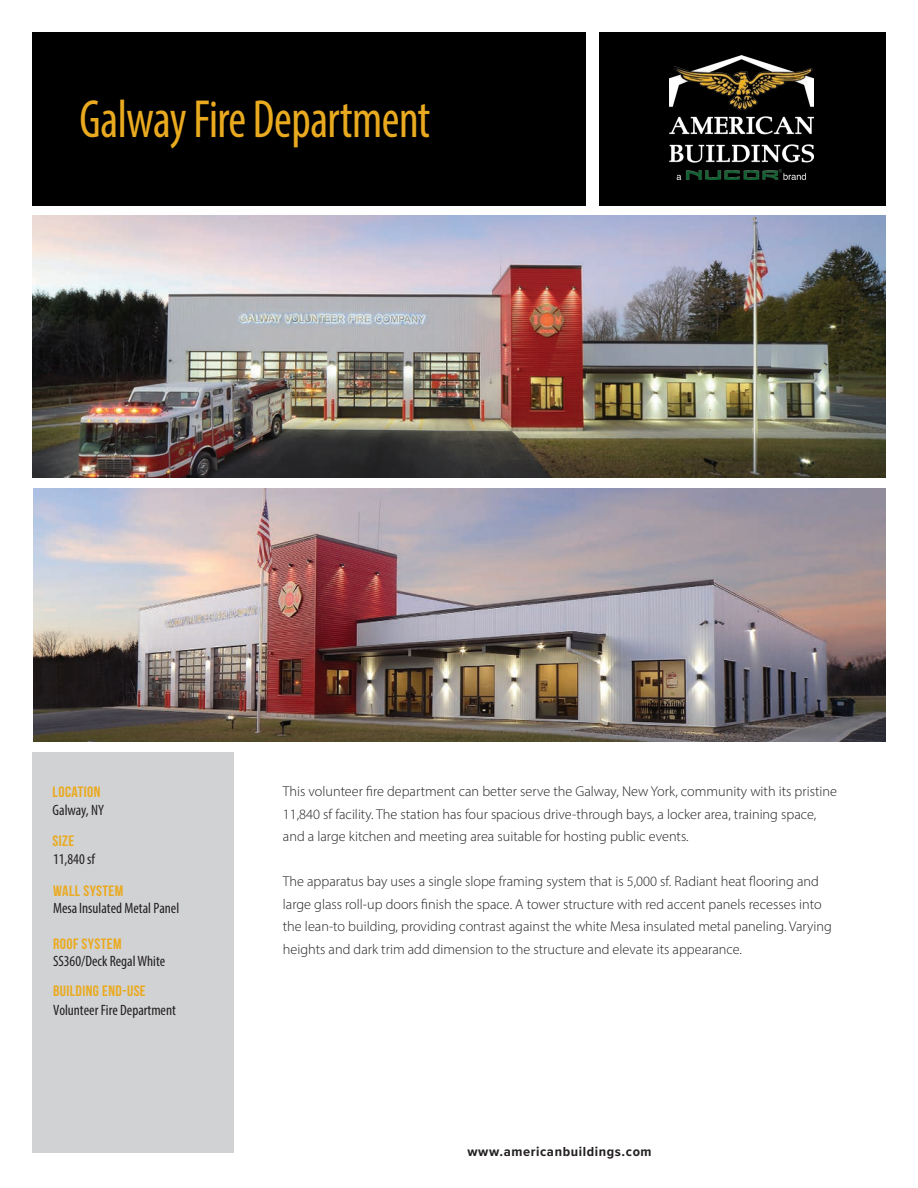
<style>
.page{position:relative;width:918px;height:1188px;background:#fff}
.page>*{position:absolute;margin:0;border:0;box-sizing:border-box;transform-origin:0 0}
.t1{font:condensed 54px "Myriad Pro";letter-spacing:-.01em;color:#eaaa20;scale:.9 1}
.t2{font:condensed 15px "Myriad Pro";color:#231f20}
.t3{font:15px "Bebas Neue";letter-spacing:.025em;color:#eaaa20;scale:1.05 1}
.t4{font:300 14.25px/22.5px "Myriad Pro";color:#231f20}
.t5{font:700 13.5px "Proxima Nova Cond";letter-spacing:.04em;color:#231f20;scale:1.1 1}
</style>
<div class="page">
<div style="left:32px;top:32px;width:554px;height:174px;background:#000"></div>
<div style="left:599px;top:32px;width:286px;height:174px;background:#000"></div>
<img style="left:669px;top:56px;width:145px;height:123px">
<div style="left:32px;top:752px;width:202px;height:401px;background:#d1d2d4"></div>
<img style="left:33px;top:216px;width:852px;height:261px">
<img style="left:33px;top:488px;width:853px;height:253px">
<h1 class="t1" style="left:80px;top:87px;width:391px">Galway Fire Department</h1>
<p class="t3" style="left:53px;top:784px;width:47px">LOCATION</p>
<p class="t2" style="left:53px;top:801px;width:53px">Galway, NY</p>
<p class="t3" style="left:53px;top:833px;width:22px">SIZE</p>
<p class="t2" style="left:53px;top:850px;width:43px">11,840 sf</p>
<p class="t3" style="left:53px;top:882px;width:68px">WALL SYSTEM</p>
<p class="t2" style="left:53px;top:899px;width:128px">Mesa Insulated Metal Panel</p>
<p class="t3" style="left:53px;top:935px;width:67px">ROOF SYSTEM</p>
<p class="t2" style="left:53px;top:952px;width:114px">SS360/Deck Regal White</p>
<p class="t3" style="left:53px;top:983px;width:90px">BUILDING END-USE</p>
<p class="t2" style="left:53px;top:1001px;width:124px">Volunteer Fire Department</p>
<p class="t4" style="left:283px;top:780px;width:556px">This volunteer fire department can better serve the Galway, New York, community with its pristine<br>11,840 sf facility. The station has four spacious drive-through bays, a locker area, training space, and a large kitchen and meeting area suitable for hosting public events.</p>
<p class="t4" style="left:283px;top:870px;width:550px">The apparatus bay uses a single slope framing system that is 5,000 sf. Radiant heat flooring and large glass roll-up doors finish the space. A tower structure with red accent panels recesses into the lean-to building, providing contrast against the white Mesa insulated metal paneling. Varying heights and dark trim add dimension to the structure and elevate its appearance.</p>
<p class="t5" style="left:467px;top:1141px;width:169px">www.americanbuildings.com</p>
</div>
